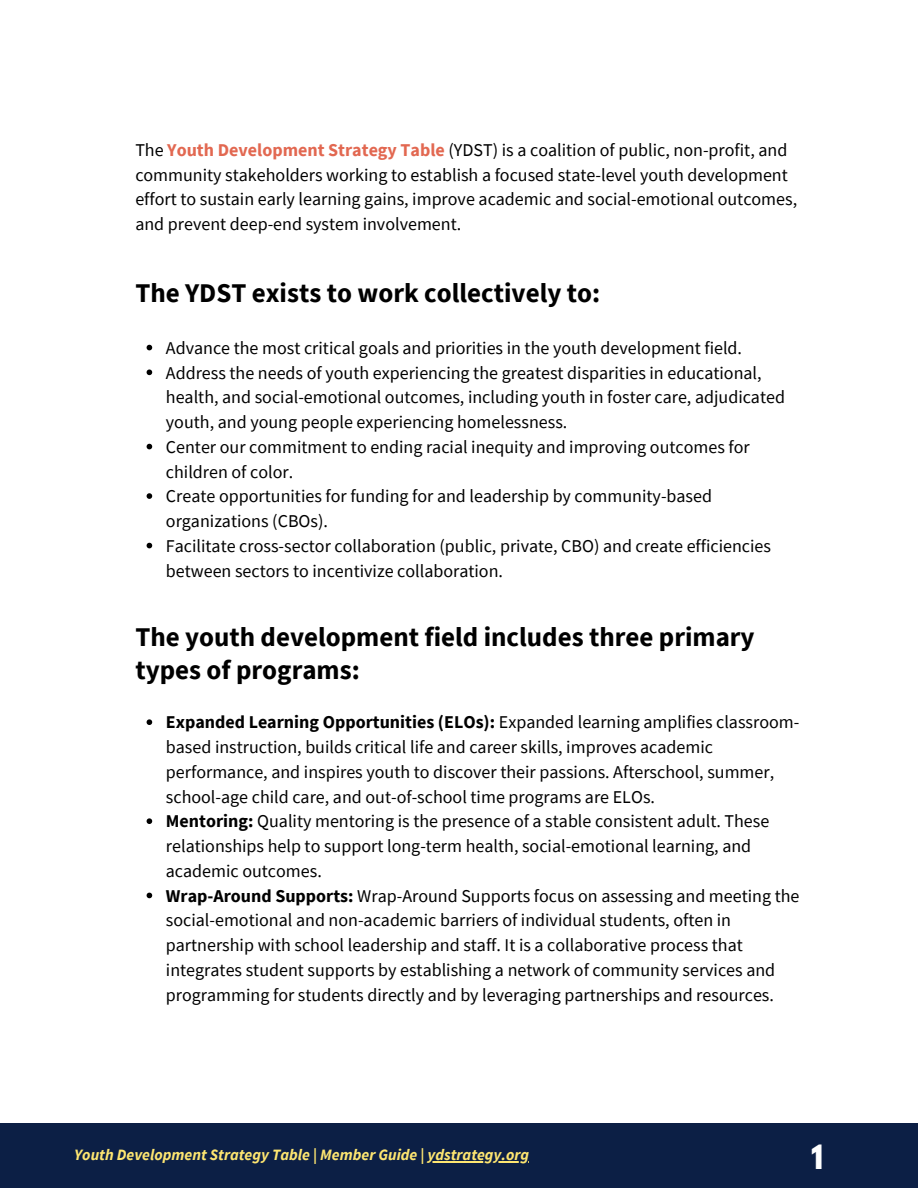
<style>
.page{position:relative;width:918px;height:1188px;background:#fff}
.page>*{position:absolute;margin:0;border:0;box-sizing:border-box;transform-origin:0 0}
.t1{font:700 29.7px "League Spartan";color:#fff}
.t2{font:700 27px/32.7px "Source Sans Pro";color:#000}
.t3{font:18px/24.8px "Source Sans Pro";color:#000}
.t4{font:italic 700 15.75px "Source Sans Pro";color:#fee671}
.s1{font-weight:700;color:#e26851}
.s2{font-weight:700}
</style>
<div class="page">
<svg style="left:147px;top:345px;width:5px;height:5px"></svg>
<svg style="left:147px;top:370px;width:5px;height:5px"></svg>
<svg style="left:147px;top:444px;width:5px;height:5px"></svg>
<svg style="left:147px;top:493px;width:5px;height:6px"></svg>
<svg style="left:147px;top:543px;width:5px;height:5px"></svg>
<svg style="left:147px;top:719px;width:5px;height:6px"></svg>
<svg style="left:147px;top:818px;width:5px;height:6px"></svg>
<svg style="left:147px;top:893px;width:5px;height:5px"></svg>
<div style="left:0;top:1123px;width:918px;height:65px;background:#0c1f45"></div>
<hr style="left:428px;top:1161px;width:101px;height:1px;background:#fee671">
<p class="t3" style="left:135px;top:137px;width:663px">The <span class="s1">Youth Development Strategy Table</span> (YDST) is a coalition of public, non-profit, and community stakeholders working to establish a focused state-level youth development effort to sustain early learning gains, improve academic and social-emotional outcomes, and prevent deep-end system involvement.</p>
<p class="t2" style="left:135px;top:276px;width:466px">The YDST exists to work collectively to:</p>
<p class="t3" style="left:166px;top:335px;width:578px">Advance the most critical goals and priorities in the youth development field.</p>
<p class="t3" style="left:166px;top:360px;width:621px">Address the needs of youth experiencing the greatest disparities in educational, health, and social-emotional outcomes, including youth in foster care, adjudicated youth, and young people experiencing homelessness.</p>
<p class="t3" style="left:166px;top:434px;width:585px">Center our commitment to ending racial inequity and improving outcomes for children of color.</p>
<p class="t3" style="left:166px;top:483px;width:548px">Create opportunities for funding for and leadership by community-based organizations (CBOs).</p>
<p class="t3" style="left:166px;top:533px;width:607px">Facilitate cross-sector collaboration (public, private, CBO) and create efficiencies between sectors to incentivize collaboration.</p>
<p class="t2" style="left:135px;top:620px;width:621px">The youth development field includes three primary types of programs:</p>
<p class="t3" style="left:166px;top:710px;width:635px"><span class="s2">Expanded Learning Opportunities (ELOs):</span> Expanded learning amplifies classroom&shy;based instruction, builds critical life and career skills, improves academic performance, and inspires youth to discover their passions. Afterschool, summer, school-age child care, and out-of-school time programs are ELOs.</p>
<p class="t3" style="left:166px;top:809px;width:605px"><span class="s2">Mentoring:</span> Quality mentoring is the presence of a stable consistent adult. These relationships help to support long-term health, social-emotional learning, and academic outcomes.</p>
<p class="t3" style="left:166px;top:883px;width:635px"><span class="s2">Wrap-Around Supports:</span> Wrap-Around Supports focus on assessing and meeting the social-emotional and non-academic barriers of individual students, often in partnership with school leadership and staff. It is a collaborative process that integrates student supports by establishing a network of community services and programming for students directly and by leveraging partnerships and resources.</p>
<p class="t4" style="left:74px;top:1145px;width:456px">Youth Development Strategy Table | Member Guide | ydstrategy.org</p>
<p class="t1" style="left:811px;top:1143px;width:14px">1</p>
</div>
